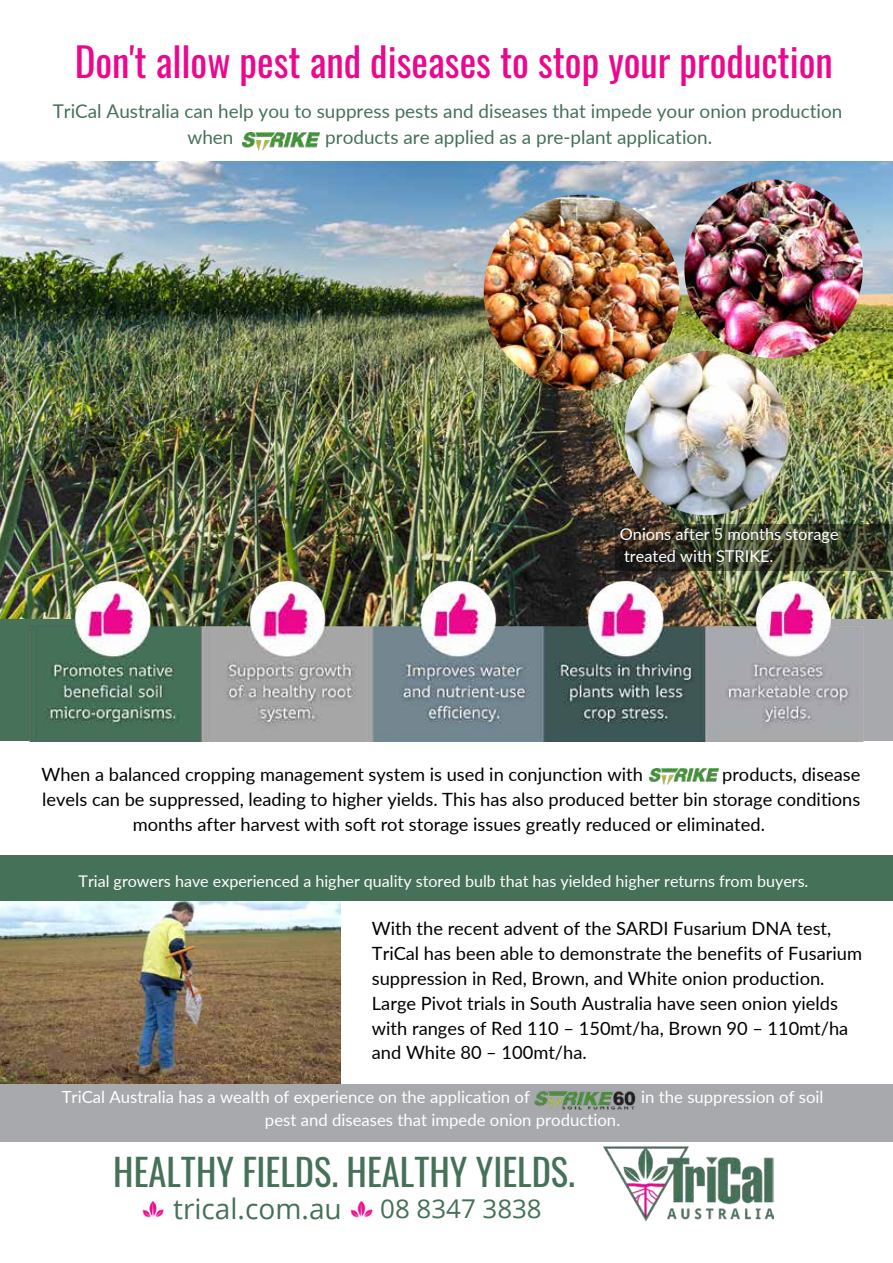
<style>
.page{position:relative;width:893px;height:1263px;background:#fff}
.page>*{position:absolute;margin:0;border:0;box-sizing:border-box;transform-origin:0 0}
.t1{font:39.45px "Oswald";color:#eb088d}
.t2{font:36.45px "Oswald";color:#457158}
.t3{font:28.05px "Open Sans";color:#457158}
.t4{font:25.95px "Open Sans";color:#457158}
.t5{font:18.9px/25.8px "Lato";color:#457158}
.t6{font:18.3px/24.8px "Lato";color:#000}
.t7{font:16.8px "Lato";color:#fff}
.t8{font:16.35px/21.9px "Lato";color:#fff}
.t9{font:16.05px "Lato";color:#fff}
</style>
<div class="page">
<img style="left:604px;top:1146px;width:170px;height:75px">
<img style="left:142px;top:1200px;width:22px;height:17px">
<img style="left:351px;top:1200px;width:21px;height:17px">
<img style="left:0;top:162px;width:893px;height:458px">
<div style="left:771px;top:620px;width:122px;height:121px;background:#a7a9ac"></div>
<div style="left:0;top:620px;width:104px;height:121px;background:#477159"></div>
<img style="left:29px;top:568px;width:836px;height:173px">
<img style="left:0;top:901px;width:340px;height:183px">
<img style="left:650px;top:768px;width:68px;height:16px">
<div style="left:0;top:1084px;width:893px;height:58px;background:#a7a9ac"></div>
<img style="left:534px;top:1090px;width:102px;height:20px">
<img style="left:684px;top:180px;width:179px;height:178px;border-radius:89px">
<img style="left:625px;top:351px;width:164px;height:164px;border-radius:82px">
<img style="left:484px;top:195px;width:195px;height:195px;border-radius:98px">
<img style="left:243px;top:133px;width:76px;height:18px">
<div style="left:0;top:856px;width:893px;height:45px;background:#457158"></div>
<svg style="left:616px;top:524px;width:277px;height:46px;background:#3b3e2b"></svg>
<h1 class="t1" style="left:75px;top:27px;width:760px">Don't allow pest and diseases to stop your production</h1>
<p class="t5" style="left:188px;top:97px;width:656px;text-indent:-135px">TriCal Australia can help you to suppress pests and diseases that impede your onion production when</p>
<p class="t5" style="left:325px;top:123px;width:388px">products are applied as a pre-plant application.</p>
<p class="t8" style="left:620px;top:523px;width:220px">Onions after 5 months storage treated with STRIKE.</p>
<p class="t6" style="left:42px;top:762px;width:603px">When a balanced cropping management system is used in conjunction with</p>
<p class="t6" style="left:722px;top:762px;width:140px">products, disease</p>
<p class="t6" style="left:42px;top:786px;width:820px">levels can be suppressed, leading to higher yields. This has also produced better bin storage conditions</p>
<p class="t6" style="left:133px;top:811px;width:634px">months after harvest with soft rot storage issues greatly reduced or eliminated.</p>
<p class="t9" style="left:79px;top:869px;width:731px">Trial growers have experienced a higher quality stored bulb that has yielded higher returns from buyers.</p>
<p class="t6" style="left:372px;top:916px;width:492px">With the recent advent of the SARDI Fusarium DNA test, TriCal has been able to demonstrate the benefits of Fusarium suppression in Red, Brown, and White onion production.<br>Large Pivot trials in South Australia have seen onion yields with ranges of Red 110 – 150mt/ha, Brown 90 – 110mt/ha and White 80 – 100mt/ha.</p>
<p class="t7" style="left:62px;top:1085px;width:470px">TriCal Australia has a wealth of experience on the application of</p>
<p class="t7" style="left:641px;top:1085px;width:184px">in the suppression of soil</p>
<p class="t7" style="left:265px;top:1108px;width:357px">pest and diseases that impede onion production.</p>
<h2 class="t2" style="left:113px;top:1139px;width:463px">HEALTHY FIELDS. HEALTHY YIELDS.</h2>
<h3 class="t3" style="left:173px;top:1189px;width:170px">trical.com.au</h3>
<h3 class="t4" style="left:380px;top:1191px;width:163px">08 8347 3838</h3>
</div>
